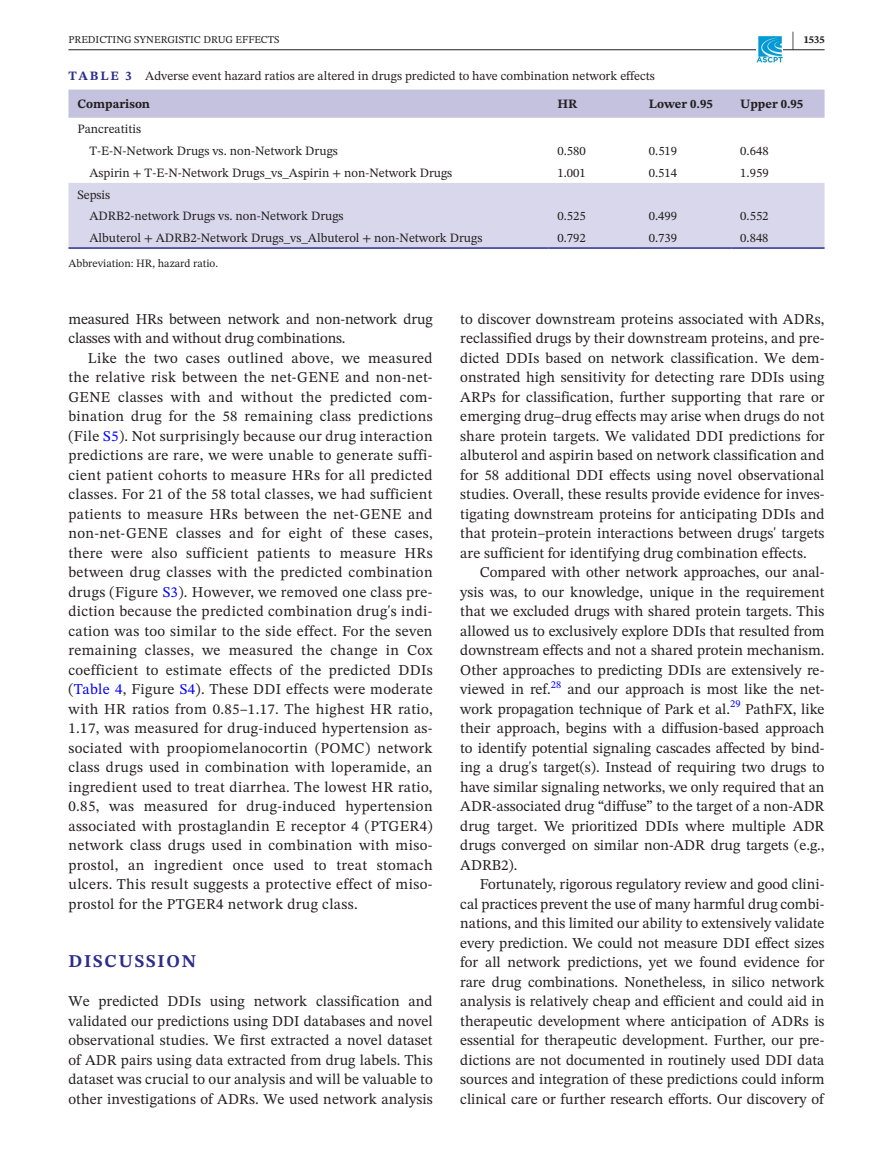
<style>
.page{position:relative;width:893px;height:1174px;background:#fff}
.page>*{position:absolute;margin:0;border:0;box-sizing:border-box;transform-origin:0 0}
.t1{font:700 21px "STIX Two Text";color:#231f20;scale:.42 1}
.t2{font:700 18px "STIX Two Text";letter-spacing:.1em;color:#2c2d8c}
.t3{font:15px/19.5px "STIX Two Text";color:#231f20;text-align:justify}
.t4{font:12.75px/21.8px "STIX Two Text";color:#231f20}
.t5{font:700 12.75px "STIX Two Text";color:#231f20}
.t6{font:11.25px "STIX Two Text";color:#231f20}
.t7{font:10.5px "STIX Two Text";color:#231f20}
.t8{font:700 10.5px "STIX Two Text";color:#231f20}
.t9{font:10.5px "STIX Two Text";color:#00f}
.s1{font-weight:700;color:#2c2d8c}
.s2{font-family:"STIX"}
.s3{color:#00f}
</style>
<div class="page">
<hr style="left:68px;top:49px;width:756px;height:1px;background:#231f20">
<img style="left:757px;top:37px;width:25px;height:25px">
<div style="left:68px;top:90px;width:756px;height:28px;background:#c4c2df"></div>
<div style="left:68px;top:183px;width:756px;height:64px;background:#d9d7eb"></div>
<hr style="left:68px;top:247px;width:480px;height:2px;background:#2c2d8c">
<hr style="left:548px;top:247px;width:92px;height:2px;background:#2c2d8c">
<hr style="left:640px;top:247px;width:91px;height:2px;background:#2c2d8c">
<hr style="left:731px;top:247px;width:93px;height:2px;background:#2c2d8c">
<h1 class="t1" style="left:792px;top:24px;width:8px">|</h1>
<p class="t7" style="left:68px;top:32px;width:213px">PREDICTING SYNERGISTIC DRUG EFFECTS</p>
<p class="t8" style="left:804px;top:32px;width:22px">1535</p>
<p class="t4" style="left:68px;top:65px;width:588px"><span class="s1">TABLE 3</span> Adverse event hazard ratios are altered in drugs predicted to have combination network effects</p>
<p class="t5" style="left:77px;top:95px;width:74px">Comparison</p>
<p class="t5" style="left:557px;top:95px;width:22px">HR</p>
<p class="t5" style="left:649px;top:95px;width:65px">Lower 0.95</p>
<p class="t5" style="left:740px;top:95px;width:64px">Upper 0.95</p>
<p class="t4" style="left:89px;top:118px;width:250px;text-indent:-12px">Pancreatitis<br>T-E-N-Network Drugs vs. non-Network Drugs</p>
<p class="t4" style="left:557px;top:140px;width:30px">0.580</p>
<p class="t4" style="left:649px;top:140px;width:30px">0.519</p>
<p class="t4" style="left:740px;top:140px;width:30px">0.648</p>
<p class="t4" style="left:89px;top:162px;width:364px">Aspirin <span class="s2">+</span> T-E-N-Network Drugs_vs_Aspirin <span class="s2">+</span> non-Network Drugs</p>
<p class="t4" style="left:557px;top:162px;width:30px">1.001</p>
<p class="t4" style="left:649px;top:162px;width:30px">0.514</p>
<p class="t4" style="left:740px;top:162px;width:30px">1.959</p>
<p class="t4" style="left:89px;top:183px;width:256px;text-indent:-12px">Sepsis<br>ADRB2-network Drugs vs. non-Network Drugs</p>
<p class="t4" style="left:557px;top:205px;width:30px">0.525</p>
<p class="t4" style="left:649px;top:205px;width:30px">0.499</p>
<p class="t4" style="left:740px;top:205px;width:30px">0.552</p>
<p class="t4" style="left:89px;top:227px;width:395px">Albuterol <span class="s2">+</span> ADRB2-Network Drugs_vs_Albuterol <span class="s2">+</span> non-Network Drugs</p>
<p class="t4" style="left:557px;top:227px;width:30px">0.792</p>
<p class="t4" style="left:649px;top:227px;width:30px">0.739</p>
<p class="t4" style="left:740px;top:227px;width:30px">0.848</p>
<p class="t6" style="left:68px;top:255px;width:151px">Abbreviation: HR, hazard ratio.</p>
<p class="t3" style="left:68px;top:309px;width:366px">measured HRs between network and non-network drug classes with and without drug combinations.</p>
<p class="t3" style="left:68px;top:348px;width:366px;text-indent:20px">Like the two cases outlined above, we measured the relative risk between the net-GENE and non-net-GENE classes with and without the predicted com&shy;bination drug for the 58 remaining class predictions (File <span class="s3">S5</span>). Not surprisingly because our drug interaction predictions are rare, we were unable to generate suffi&shy;cient patient cohorts to measure HRs for all predicted classes. For 21 of the 58 total classes, we had sufficient patients to measure HRs between the net-GENE and non-net-GENE classes and for eight of these cases, there were also sufficient patients to measure HRs between drug classes with the predicted combination drugs (Figure <span class="s3">S3</span>). However, we removed one class pre&shy;diction because the predicted combination drug's indi&shy;cation was too similar to the side effect. For the seven remaining classes, we measured the change in Cox coefficient to estimate effects of the predicted DDIs (<span class="s3">Table 4</span>, Figure <span class="s3">S4</span>). These DDI effects were moderate with HR ratios from 0.85–1.17. The highest HR ratio, 1.17, was measured for drug-induced hypertension as&shy;sociated with proopiomelanocortin (POMC) network class drugs used in combination with loperamide, an ingredient used to treat diarrhea. The lowest HR ratio, 0.85, was measured for drug-induced hypertension associated with prostaglandin E receptor 4 (PTGER4) network class drugs used in combination with miso&shy;prostol, an ingredient once used to treat stomach ulcers. This result suggests a protective effect of miso&shy;prostol for the PTGER4 network drug class.</p>
<p class="t2" style="left:68px;top:948px;width:129px">DISCUSSION</p>
<p class="t3" style="left:68px;top:991px;width:366px">We predicted DDIs using network classification and validated our predictions using DDI databases and novel observational studies. We first extracted a novel dataset of ADR pairs using data extracted from drug labels. This dataset was crucial to our analysis and will be valuable to other investigations of ADRs. We used network analysis</p>
<p class="t3" style="left:460px;top:309px;width:366px">to discover downstream proteins associated with ADRs, reclassified drugs by their downstream proteins, and pre&shy;dicted DDIs based on network classification. We dem&shy;onstrated high sensitivity for detecting rare DDIs using ARPs for classification, further supporting that rare or emerging drug–drug effects may arise when drugs do not share protein targets. We validated DDI predictions for albuterol and aspirin based on network classification and for 58 additional DDI effects using novel observational studies. Overall, these results provide evidence for inves&shy;tigating downstream proteins for anticipating DDIs and that protein–protein interactions between drugs' targets are sufficient for identifying drug combination effects.</p>
<p class="t3" style="left:460px;top:562px;width:366px;text-indent:20px">Compared with other network approaches, our anal&shy;ysis was, to our knowledge, unique in the requirement that we excluded drugs with shared protein targets. This allowed us to exclusively explore DDIs that resulted from downstream effects and not a shared protein mechanism.<br>Other approaches to predicting DDIs are extensively re&shy;viewed in ref.<sup>28</sup> and our approach is most like the net&shy;work propagation technique of Park et al.</p>
<p class="t9" style="left:730px;top:696px;width:12px">29</p>
<p class="t3" style="left:460px;top:699px;width:366px;text-indent:285px">PathFX, like their approach, begins with a diffusion-based approach to identify potential signaling cascades affected by bind&shy;ing a drug's target(s). Instead of requiring two drugs to have similar signaling networks, we only required that an ADR-associated drug “diffuse” to the target of a non-ADR drug target. We prioritized DDIs where multiple ADR drugs converged on similar non-ADR drug targets (e.g., ADRB2).</p>
<p class="t3" style="left:460px;top:874px;width:366px;text-indent:20px">Fortunately, rigorous regulatory review and good clini&shy;cal practices prevent the use of many harmful drug combi&shy;nations, and this limited our ability to extensively validate every prediction. We could not measure DDI effect sizes for all network predictions, yet we found evidence for rare drug combinations. Nonetheless, in silico network analysis is relatively cheap and efficient and could aid in therapeutic development where anticipation of ADRs is essential for therapeutic development. Further, our pre&shy;dictions are not documented in routinely used DDI data sources and integration of these predictions could inform clinical care or further research efforts. Our discovery of</p>
</div>
